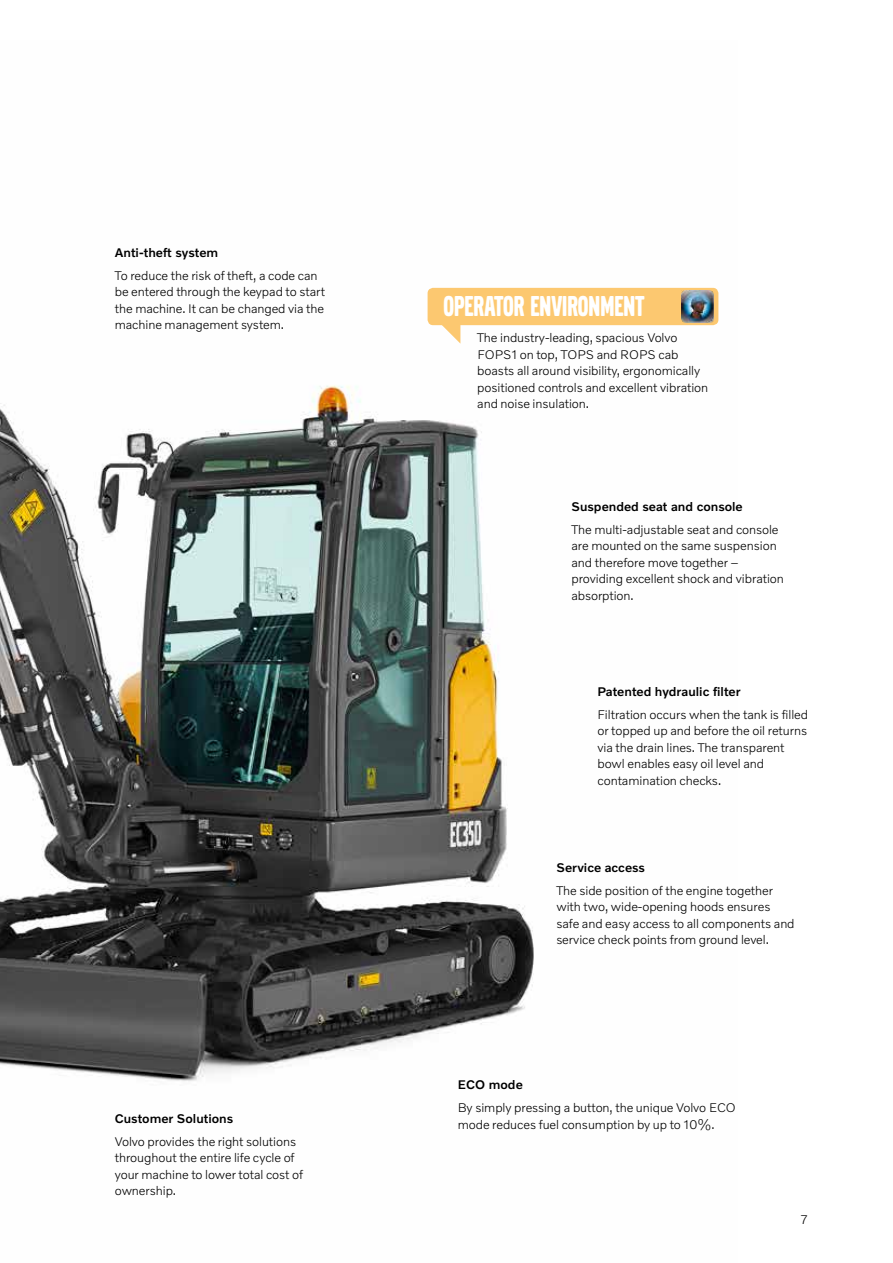
<style>
.page{position:relative;width:893px;height:1263px;background:#fff}
.page>*{position:absolute;margin:0;border:0;box-sizing:border-box;transform-origin:0 0}
.t1{font:30px "Volvo Broad Pro";color:#fff}
.t2{font:300 12.75px/16.5px "Volvo Novum";letter-spacing:-.005em;color:#000}
.t3{font:500 12.75px "Volvo Novum";color:#000}
</style>
<div class="page">
<img style="left:0;top:287px;width:719px;height:794px">
<div style="left:428px;top:288px;width:290px;height:37px;background:#fcc870;border-radius:6px"></div>
<svg style="left:441px;top:325px;width:19px;height:19px"></svg>
<img style="left:682px;top:291px;width:32px;height:31px">
<p class="t3" style="left:115px;top:244px;width:105px">Anti-theft system</p>
<p class="t2" style="left:115px;top:267px;width:212px">To reduce the risk of theft, a code can be entered through the keypad to start the machine. It can be changed via the machine management system.</p>
<p class="t3" style="left:115px;top:1110px;width:120px">Customer Solutions</p>
<p class="t2" style="left:115px;top:1132px;width:190px">Volvo provides the right solutions throughout the entire life cycle of your machine to lower total cost of ownership.</p>
<h1 class="t1" style="left:443px;top:292px;width:203px">OPERATOR ENVIRONMENT</h1>
<p class="t2" style="left:477px;top:329px;width:233px">The industry-leading, spacious Volvo FOPS1 on top, TOPS and ROPS cab boasts all around visibility, ergonomically positioned controls and excellent vibration and noise insulation.</p>
<p class="t3" style="left:571px;top:498px;width:173px">Suspended seat and console</p>
<p class="t2" style="left:571px;top:520px;width:214px">The multi-adjustable seat and console are mounted on the same suspension and therefore move together – providing excellent shock and vibration absorption.</p>
<p class="t3" style="left:597px;top:683px;width:145px">Patented hydraulic filter</p>
<p class="t2" style="left:597px;top:706px;width:212px">Filtration occurs when the tank is filled or topped up and before the oil returns via the drain lines. The transparent bowl enables easy oil level and contamination checks.</p>
<p class="t3" style="left:556px;top:859px;width:90px">Service access</p>
<p class="t2" style="left:556px;top:881px;width:240px">The side position of the engine together with two, wide-opening hoods ensures safe and easy access to all components and service check points from ground level.</p>
<p class="t3" style="left:458px;top:1077px;width:67px">ECO mode</p>
<p class="t2" style="left:458px;top:1099px;width:280px">By simply pressing a button, the unique Volvo ECO mode reduces fuel consumption by up to 10%.</p>
<p class="t2" style="left:800px;top:1210px;width:9px">7</p>
</div>
